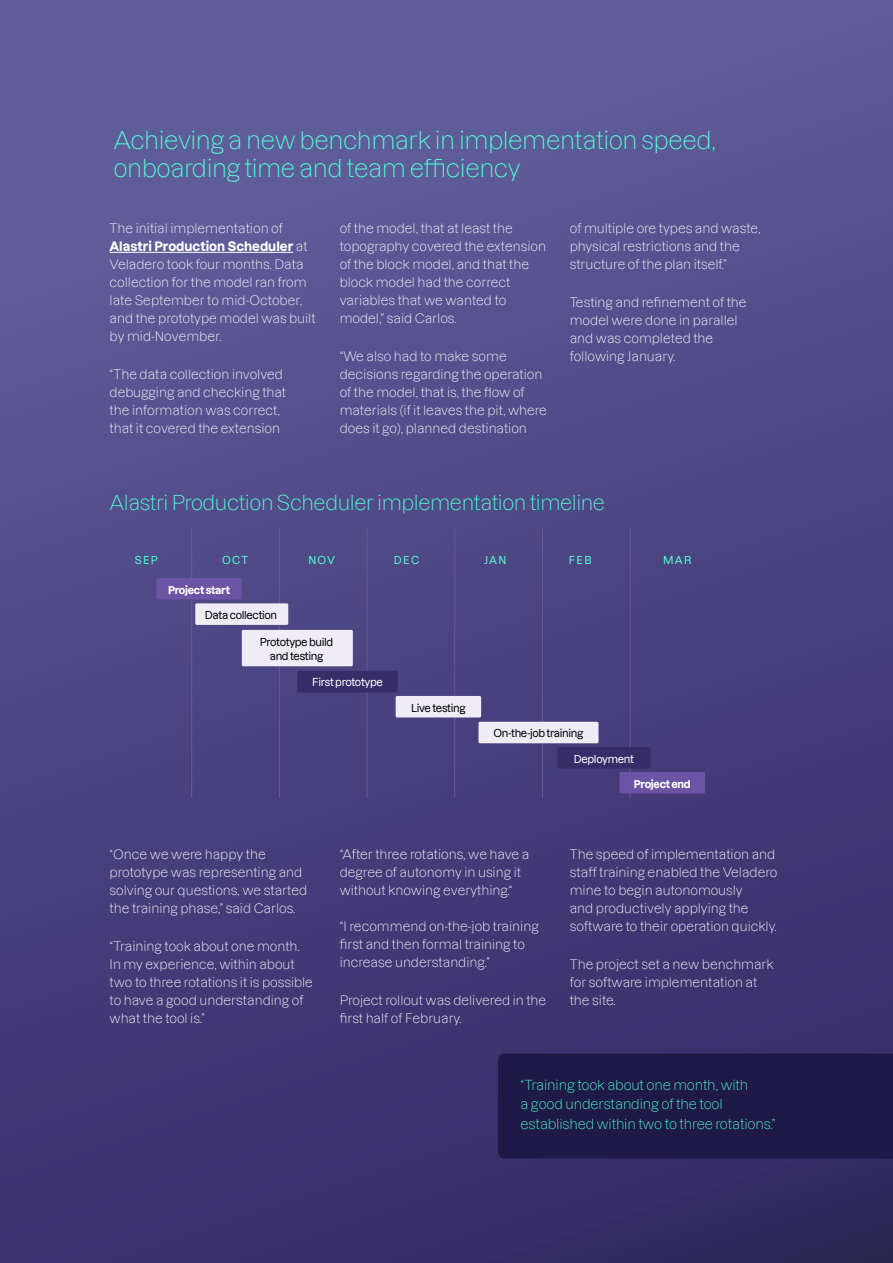
<style>
.page{position:relative;width:893px;height:1263px;background:#fff}
.page>*{position:absolute;margin:0;border:0;box-sizing:border-box;transform-origin:0 0}
.t1{font:300 24px/28.5px "Dazzed";letter-spacing:-.02em;color:#50ffd2}
.t2{font:300 20.1px "Dazzed";letter-spacing:-.02em;color:#50ffd2}
.t3{font:300 13.5px/19.5px "Dazzed";letter-spacing:-.01em;color:#50ffd2}
.t4{font:300 12.75px/18px "Dazzed";color:#fff}
.t5{font:500 10.5px/13.5px "Dazzed";letter-spacing:-.03em;color:#000;text-align:center}
.t6{font:500 10.5px "Dazzed";letter-spacing:-.03em;color:#fff}
.t7{font:700 10.5px "Dazzed";letter-spacing:-.03em;color:#fff}
.t8{font:500 10.5px "Dazzed";letter-spacing:.12em;color:#50ffd2}
.s1{font-weight:700}
</style>
<div class="page">
<div style="left:0;top:0;width:893px;height:1263px;background:linear-gradient(to bottom,#615f9d,#362c67)"></div>
<hr style="left:110px;top:252px;width:183px;height:1px;background:#fff">
<hr style="left:191px;top:528px;width:1px;height:270px;background:#6b54a3">
<hr style="left:279px;top:528px;width:1px;height:270px;background:#6b54a3">
<hr style="left:367px;top:528px;width:1px;height:270px;background:#6b54a3">
<hr style="left:454px;top:528px;width:1px;height:270px;background:#6b54a3">
<hr style="left:542px;top:528px;width:1px;height:270px;background:#6b54a3">
<hr style="left:630px;top:528px;width:1px;height:270px;background:#6b54a3">
<div style="left:620px;top:772px;width:85px;height:21px;background:#6b54a3;border-radius:2px"></div>
<div style="left:195px;top:603px;width:93px;height:22px;background:#efecf5;border-radius:2px"></div>
<div style="left:242px;top:630px;width:111px;height:36px;background:#efecf5;border-radius:2px"></div>
<div style="left:396px;top:696px;width:85px;height:21px;background:#efecf5;border-radius:2px"></div>
<div style="left:478px;top:722px;width:120px;height:21px;background:#efecf5;border-radius:2px"></div>
<div style="left:297px;top:671px;width:101px;height:21px;background:#372d69;border-radius:2px"></div>
<div style="left:557px;top:747px;width:93px;height:22px;background:#372d69;border-radius:2px"></div>
<div style="left:498px;top:1053px;width:395px;height:105px;background:#1e1946"></div>
<div style="left:156px;top:578px;width:86px;height:21px;background:#6b54a3;border-radius:2px"></div>
<h1 class="t1" style="left:113px;top:123px;width:604px">Achieving a new benchmark in implementation speed, onboarding time and team efficiency</h1>
<p class="t4" style="left:110px;top:218px;width:207px">The initial implementation of<br><span class="s1">Alastri Production Scheduler</span> at<br>Veladero took four months. Data collection for the model ran from late September to mid-October, and the prototype model was built by mid-November.</p>
<p class="t4" style="left:110px;top:363px;width:178px">“The data collection involved debugging and checking that the information was correct, that it covered the extension</p>
<p class="t4" style="left:340px;top:218px;width:208px">of the model, that at least the topography covered the extension of the block model, and that the block model had the correct variables that we wanted to model,” said Carlos.</p>
<p class="t4" style="left:340px;top:345px;width:209px">“We also had to make some decisions regarding the operation of the model, that is, the flow of materials (if it leaves the pit, where does it go), planned destination</p>
<p class="t4" style="left:570px;top:218px;width:192px">of multiple ore types and waste, physical restrictions and the structure of the plan itself.”</p>
<p class="t4" style="left:570px;top:291px;width:178px">Testing and refinement of the model were done in parallel and was completed the following January.</p>
<h2 class="t2" style="left:110px;top:486px;width:497px">Alastri Production Scheduler implementation timeline</h2>
<p class="t8" style="left:135px;top:551px;width:25px">SEP</p>
<p class="t8" style="left:222px;top:551px;width:28px">OCT</p>
<p class="t8" style="left:308px;top:551px;width:28px">NOV</p>
<p class="t8" style="left:394px;top:551px;width:27px">DEC</p>
<p class="t8" style="left:484px;top:551px;width:24px">JAN</p>
<p class="t8" style="left:569px;top:551px;width:24px">FEB</p>
<p class="t8" style="left:663px;top:551px;width:30px">MAR</p>
<p class="t7" style="left:168px;top:581px;width:63px">Project start</p>
<p class="t5" style="left:205px;top:607px;width:74px">Data collection</p>
<p class="t5" style="left:260px;top:634px;width:75px">Prototype build and testing</p>
<p class="t6" style="left:312px;top:674px;width:72px">First prototype</p>
<p class="t5" style="left:411px;top:700px;width:56px">Live testing</p>
<p class="t5" style="left:494px;top:725px;width:91px">On-the-job training</p>
<p class="t6" style="left:574px;top:750px;width:62px">Deployment</p>
<p class="t7" style="left:634px;top:775px;width:58px">Project end</p>
<p class="t4" style="left:110px;top:844px;width:199px">“Once we were happy the prototype was representing and solving our questions, we started the training phase,” said Carlos.</p>
<p class="t4" style="left:110px;top:935px;width:205px">“Training took about one month.<br>In my experience, within about two to three rotations it is possible to have a good understanding of what the tool is.”</p>
<p class="t4" style="left:340px;top:844px;width:191px">“After three rotations, we have a degree of autonomy in using it without knowing everything.“</p>
<p class="t4" style="left:340px;top:916px;width:201px">“I recommend on-the-job training first and then formal training to increase understanding.”</p>
<p class="t4" style="left:340px;top:989px;width:208px">Project rollout was delivered in the first half of February.</p>
<p class="t4" style="left:570px;top:844px;width:209px">The speed of implementation and staff training enabled the Veladero mine to begin autonomously<br>and productively applying the software to their operation quickly.</p>
<p class="t4" style="left:570px;top:953px;width:205px">The project set a new benchmark for software implementation at the site.</p>
<p class="t3" style="left:521px;top:1073px;width:257px">“Training took about one month, with<br>a good understanding of the tool established within two to three rotations.”</p>
</div>
